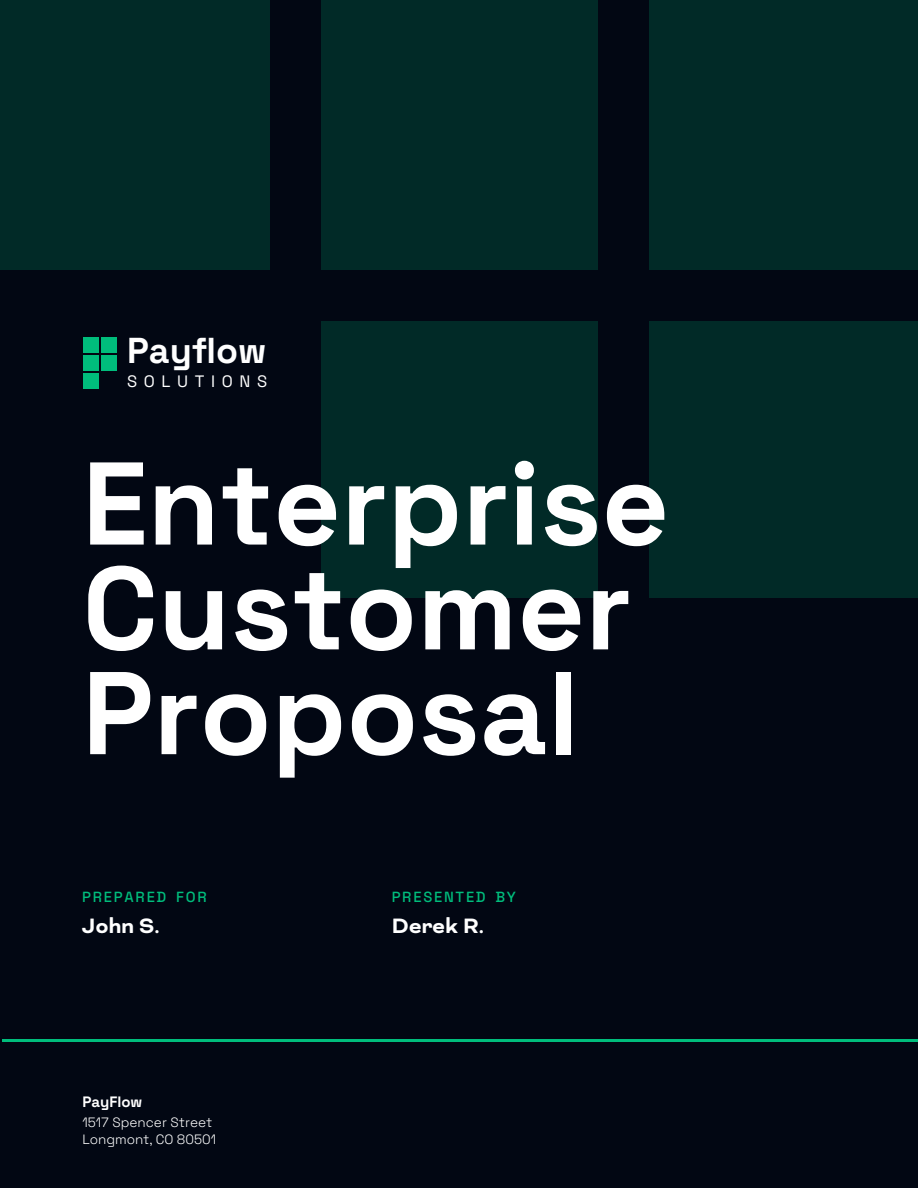
<style>
.page{position:relative;width:918px;height:1188px;background:#020713}
.page>*{position:absolute;margin:0;border:0;box-sizing:border-box;transform-origin:0 0}
.t1{font:300 117.3px/104.9px "Space Grotesk";color:#fff}
.t2{font:300 36px "Space Grotesk";color:#fff}
.t3{font:700 24px "Bicyclette";color:#fff}
.t4{font:300 16.5px "Space Grotesk";letter-spacing:.4em;color:#fff}
.t5{font:300 15px "Space Grotesk";color:#fff}
.t6{font:300 14.7px "Space Grotesk";letter-spacing:.12em;color:#00bd7c}
.t7{font:300 13.5px/17.4px "Space Grotesk";color:#fff}
</style>
<div class="page">
<div style="left:649px;top:0;width:269px;height:269px;background:#012a27"></div>
<div style="left:649px;top:321px;width:269px;height:276px;background:#012a27"></div>
<div style="left:321px;top:321px;width:277px;height:276px;background:#012a27"></div>
<div style="left:321px;top:0;width:277px;height:269px;background:#012a27"></div>
<div style="left:0;top:0;width:269px;height:269px;background:#012a27"></div>
<hr style="left:3px;top:1039px;width:915px;height:3px;background:#00bd7c">
<div style="left:83px;top:338px;width:15px;height:15px;background:#00bd7c"></div>
<div style="left:101px;top:338px;width:15px;height:15px;background:#00bd7c"></div>
<div style="left:101px;top:356px;width:15px;height:15px;background:#00bd7c"></div>
<div style="left:83px;top:356px;width:15px;height:15px;background:#00bd7c"></div>
<div style="left:83px;top:374px;width:15px;height:15px;background:#00bd7c"></div>
<h2 class="t2" style="left:127px;top:324px;width:141px">Payflow</h2>
<p class="t4" style="left:127px;top:370px;width:142px">SOLUTIONS</p>
<h1 class="t1" style="left:82px;top:445px;width:588px">Enterprise<br>Customer<br>Proposal</h1>
<p class="t6" style="left:82px;top:886px;width:126px">PREPARED FOR</p>
<h3 class="t3" style="left:82px;top:912px;width:79px">John S.</h3>
<p class="t5" style="left:82px;top:1091px;width:61px">PayFlow</p>
<p class="t7" style="left:82px;top:1113px;width:135px">1517 Spencer Street<br>Longmont, CO 80501</p>
<p class="t6" style="left:392px;top:886px;width:126px">PRESENTED BY</p>
<h3 class="t3" style="left:392px;top:912px;width:94px">Derek R.</h3>
</div>
